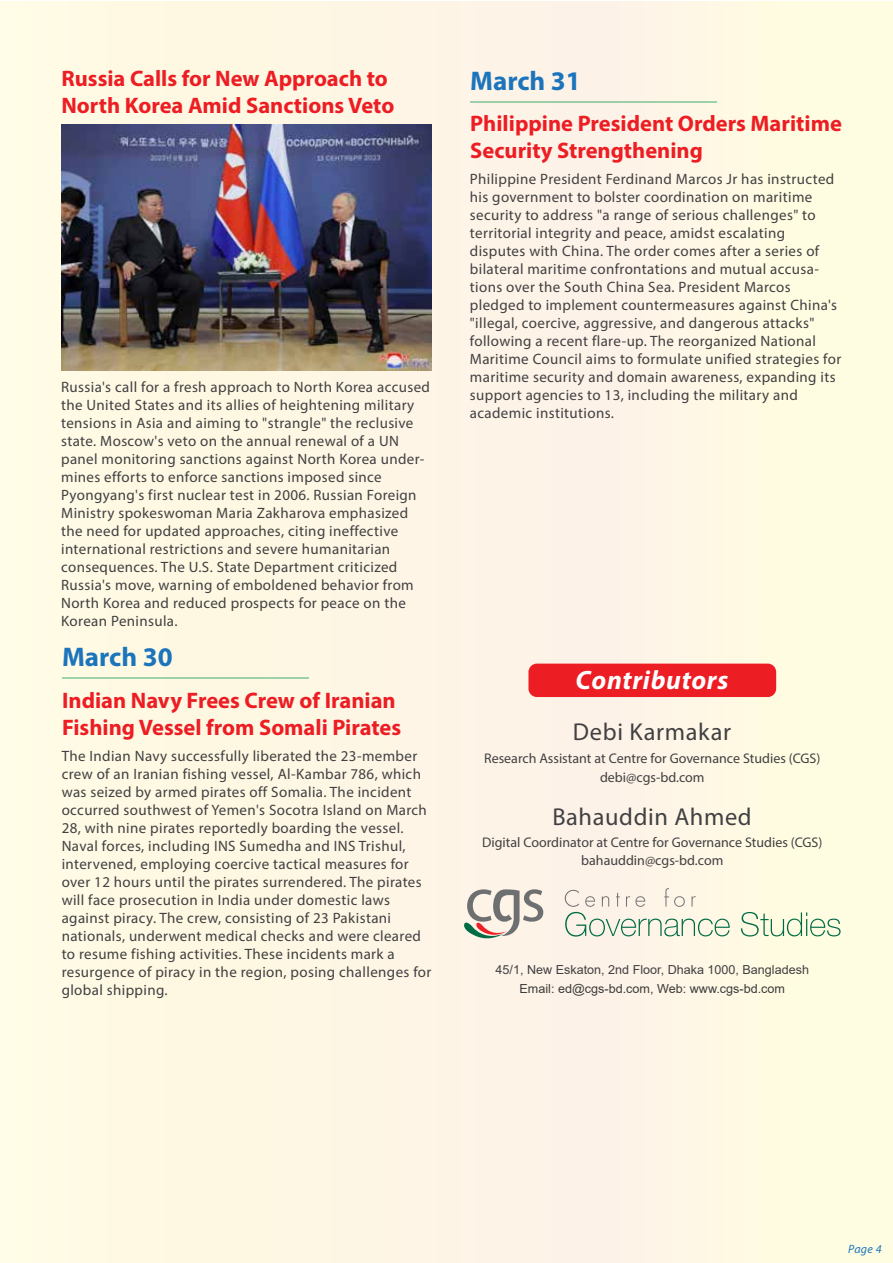
<style>
.page{position:relative;width:893px;height:1263px;background:#fff}
.page>*{position:absolute;margin:0;border:0;box-sizing:border-box;transform-origin:0 0}
.t1{font:700 27px "Myriad Pro";color:#1c75bc}
.t2{font:italic 700 26.55px "Myriad Pro";letter-spacing:.025em;color:#fff}
.t3{font:24.45px "Myriad Pro";letter-spacing:.025em;color:#414042}
.t4{font:700 22.5px/27px "Myriad Pro";color:#ed1d24}
.t5{font:15px/18px "Myriad Pro";letter-spacing:.025em;color:#414042}
.t6{font:13.95px/18.5px "Myriad Pro";color:#414042;text-align:center}
.t7{font:12.45px "Arial";color:#414042}
.t8{font:12.45px "Arial";color:#3b3c3c}
.t9{font:italic 12px "Myriad Pro";color:#1c75bc}
</style>
<div class="page">
<div style="left:0;top:2px;width:893px;height:1261px;background:#fef8e5"></div>
<hr style="left:62px;top:677px;width:247px;height:2px;background:#009444">
<hr style="left:470px;top:101px;width:247px;height:1px;background:#009444">
<svg style="left:464px;top:889px;width:79px;height:50px"></svg>
<svg style="left:565px;top:888px;width:165px;height:48px"></svg>
<svg style="left:741px;top:912px;width:100px;height:24px"></svg>
<div style="left:528px;top:664px;width:248px;height:33px;background:#ed1d24;border-radius:8px"></div>
<img style="left:61px;top:124px;width:370px;height:247px">
<h3 class="t4" style="left:62px;top:64px;width:334px">Russia Calls for New Approach to<br>North Korea Amid Sanctions Veto</h3>
<p class="t5" style="left:61px;top:377px;width:370px">Russia's call for a fresh approach to North Korea accused the United States and its allies of heightening military tensions in Asia and aiming to "strangle" the reclusive state. Moscow's veto on the annual renewal of a UN panel monitoring sanctions against North Korea under&shy;mines efforts to enforce sanctions imposed since Pyongyang's first nuclear test in 2006. Russian Foreign Ministry spokeswoman Maria Zakharova emphasized the need for updated approaches, citing ineffective international restrictions and severe humanitarian consequences. The U.S. State Department criticized Russia's move, warning of emboldened behavior from North Korea and reduced prospects for peace on the Korean Peninsula.</p>
<h1 class="t1" style="left:62px;top:639px;width:112px">March 30</h1>
<h3 class="t4" style="left:62px;top:686px;width:341px">Indian Navy Frees Crew of Iranian<br>Fishing Vessel from Somali Pirates</h3>
<p class="t5" style="left:62px;top:746px;width:371px">The Indian Navy successfully liberated the 23-member crew of an Iranian fishing vessel, Al-Kambar 786, which was seized by armed pirates off Somalia. The incident occurred southwest of Yemen's Socotra Island on March 28, with nine pirates reportedly boarding the vessel.<br>Naval forces, including INS Sumedha and INS Trishul, intervened, employing coercive tactical measures for over 12 hours until the pirates surrendered. The pirates will face prosecution in India under domestic laws against piracy. The crew, consisting of 23 Pakistani nationals, underwent medical checks and were cleared to resume fishing activities. These incidents mark a resurgence of piracy in the region, posing challenges for global shipping.</p>
<h1 class="t1" style="left:470px;top:63px;width:112px">March 31</h1>
<h3 class="t4" style="left:470px;top:109px;width:373px">Philippine President Orders Maritime<br>Security Strengthening</h3>
<p class="t5" style="left:470px;top:170px;width:373px">Philippine President Ferdinand Marcos Jr has instructed his government to bolster coordination on maritime security to address "a range of serious challenges" to territorial integrity and peace, amidst escalating disputes with China. The order comes after a series of bilateral maritime confrontations and mutual accusa&shy;tions over the South China Sea. President Marcos pledged to implement countermeasures against China's "illegal, coercive, aggressive, and dangerous attacks" following a recent flare-up. The reorganized National Maritime Council aims to formulate unified strategies for maritime security and domain awareness, expanding its support agencies to 13, including the military and academic institutions.</p>
<h2 class="t2" style="left:576px;top:663px;width:154px">Contributors</h2>
<h3 class="t3" style="left:573px;top:716px;width:160px">Debi Karmakar</h3>
<p class="t6" style="left:484px;top:748px;width:338px;line-height:19.2px">Research Assistant at Centre for Governance Studies (CGS) debi@cgs-bd.com</p>
<h3 class="t3" style="left:552px;top:802px;width:201px">Bahauddin Ahmed</h3>
<p class="t6" style="left:482px;top:833px;width:342px">Digital Coordinator at Centre for Governance Studies (CGS) bahauddin@cgs-bd.com</p>
<p class="t7" style="left:496px;top:961px;width:315px">45/1, New Eskaton, 2nd Floor, Dhaka 1000, Bangladesh</p>
<p class="t8" style="left:519px;top:980px;width:267px">Email: ed@cgs-bd.com, Web: www.cgs-bd.com</p>
<p class="t9" style="left:848px;top:1242px;width:35px">Page 4</p>
</div>
